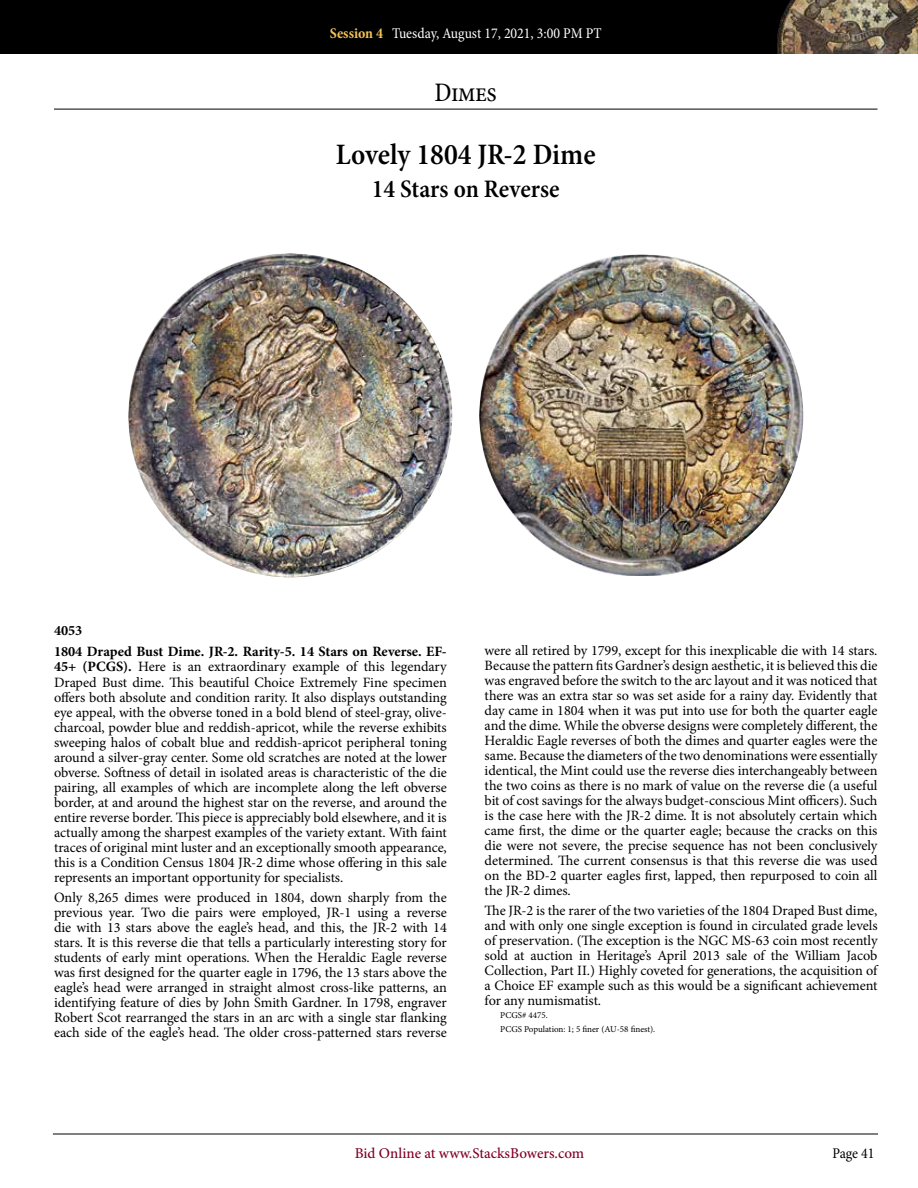
<style>
.page{position:relative;width:918px;height:1188px;background:#fff}
.page>*{position:absolute;margin:0;border:0;box-sizing:border-box;transform-origin:0 0}
.t1{font:600 condensed 30px "Minion Pro";color:#000}
.t2{font:condensed 27px "Minion Pro";letter-spacing:-.025em;color:#000}
.t3{font:600 condensed 25.5px "Minion Pro";letter-spacing:-.005em;color:#000}
.t4{font:condensed 15px "Minion Pro";color:#fff}
.t5{font:500 15px "Minion Pro";color:#820024}
.t6{font:condensed 15px "Minion Pro";color:#000}
.t7{font:14.25px/15px "Minion Pro";letter-spacing:-.005em;color:#000;text-align:justify}
.t8{font:700 14.25px/20.2px "Minion Pro";letter-spacing:-.005em;color:#000}
.t9{font:9px/13.8px "Minion Pro";color:#000}
.s1{font-weight:700;color:#f1c355}
.s2{font-weight:700}
</style>
<div class="page">
<div style="left:0;top:0;width:918px;height:54px;background:#000"></div>
<hr style="left:53px;top:1134px;width:825px;height:1px;background:#000">
<img style="left:777px;top:0;width:141px;height:54px">
<hr style="left:54px;top:109px;width:824px;height:1px;background:#000">
<img style="left:128px;top:253px;width:324px;height:324px;border-radius:162px">
<img style="left:479px;top:255px;width:324px;height:321px">
<p class="t4" style="left:330px;top:25px;width:273px"><span class="s1">Session 4</span> Tuesday, August 17, 2021, 3:00 PM PT</p>
<h2 class="t2" style="left:434px;top:76px;width:64px">Dimes</h2>
<h1 class="t1" style="left:336px;top:136px;width:261px">Lovely 1804 JR-2 Dime</h1>
<h3 class="t3" style="left:372px;top:173px;width:189px">14 Stars on Reverse</h3>
<p class="t8" style="left:54px;top:620px;width:394px">4053<br>1804 Draped Bust Dime. JR-2. Rarity-5. 14 Stars on Reverse. EF-</p>
<p class="t7" style="left:54px;top:659px;width:395px"><span class="s2">45+ (PCGS).</span> Here is an extraordinary example of this legendary Draped Bust dime. This beautiful Choice Extremely Fine specimen offers both absolute and condition rarity. It also displays outstanding eye appeal, with the obverse toned in a bold blend of steel-gray, olive&shy;charcoal, powder blue and reddish-apricot, while the reverse exhibits sweeping halos of cobalt blue and reddish-apricot peripheral toning around a silver-gray center. Some old scratches are noted at the lower obverse. Softness of detail in isolated areas is characteristic of the die pairing, all examples of which are incomplete along the left obverse border, at and around the highest star on the reverse, and around the entire reverse border. This piece is appreciably bold elsewhere, and it is actually among the sharpest examples of the variety extant. With faint traces of original mint luster and an exceptionally smooth appearance, this is a Condition Census 1804 JR-2 dime whose offering in this sale represents an important opportunity for specialists.</p>
<p class="t7" style="left:54px;top:890px;width:394px">Only 8,265 dimes were produced in 1804, down sharply from the previous year. Two die pairs were employed, JR-1 using a reverse die with 13 stars above the eagle’s head, and this, the JR-2 with 14 stars. It is this reverse die that tells a particularly interesting story for students of early mint operations. When the Heraldic Eagle reverse was first designed for the quarter eagle in 1796, the 13 stars above the eagle’s head were arranged in straight almost cross-like patterns, an identifying feature of dies by John Smith Gardner. In 1798, engraver Robert Scot rearranged the stars in an arc with a single star flanking each side of the eagle’s head. The older cross-patterned stars reverse</p>
<p class="t7" style="left:485px;top:643px;width:395px">were all retired by 1799, except for this inexplicable die with 14 stars.<br>Because the pattern fits Gardner’s design aesthetic, it is believed this die was engraved before the switch to the arc layout and it was noticed that there was an extra star so was set aside for a rainy day. Evidently that day came in 1804 when it was put into use for both the quarter eagle and the dime. While the obverse designs were completely different, the Heraldic Eagle reverses of both the dimes and quarter eagles were the same. Because the diameters of the two denominations were essentially identical, the Mint could use the reverse dies interchangeably between the two coins as there is no mark of value on the reverse die (a useful bit of cost savings for the always budget-conscious Mint officers). Such is the case here with the JR-2 dime. It is not absolutely certain which came first, the dime or the quarter eagle; because the cracks on this die were not severe, the precise sequence has not been conclusively determined. The current consensus is that this reverse die was used on the BD-2 quarter eagles first, lapped, then repurposed to coin all the JR-2 dimes.</p>
<p class="t7" style="left:485px;top:903px;width:395px">The JR-2 is the rarer of the two varieties of the 1804 Draped Bust dime, and with only one single exception is found in circulated grade levels of preservation. (The exception is the NGC MS-63 coin most recently sold at auction in Heritage’s April 2013 sale of the William Jacob Collection, Part II.) Highly coveted for generations, the acquisition of a Choice EF example such as this would be a significant achievement for any numismatist.</p>
<p class="t9" style="left:500px;top:1008px;width:157px">PCGS# 4475.<br>PCGS Population: 1; 5 finer (AU-58 finest).</p>
<p class="t5" style="left:355px;top:1143px;width:231px">Bid Online at www.StacksBowers.com</p>
<p class="t6" style="left:832px;top:1144px;width:44px">Page 41</p>
</div>
